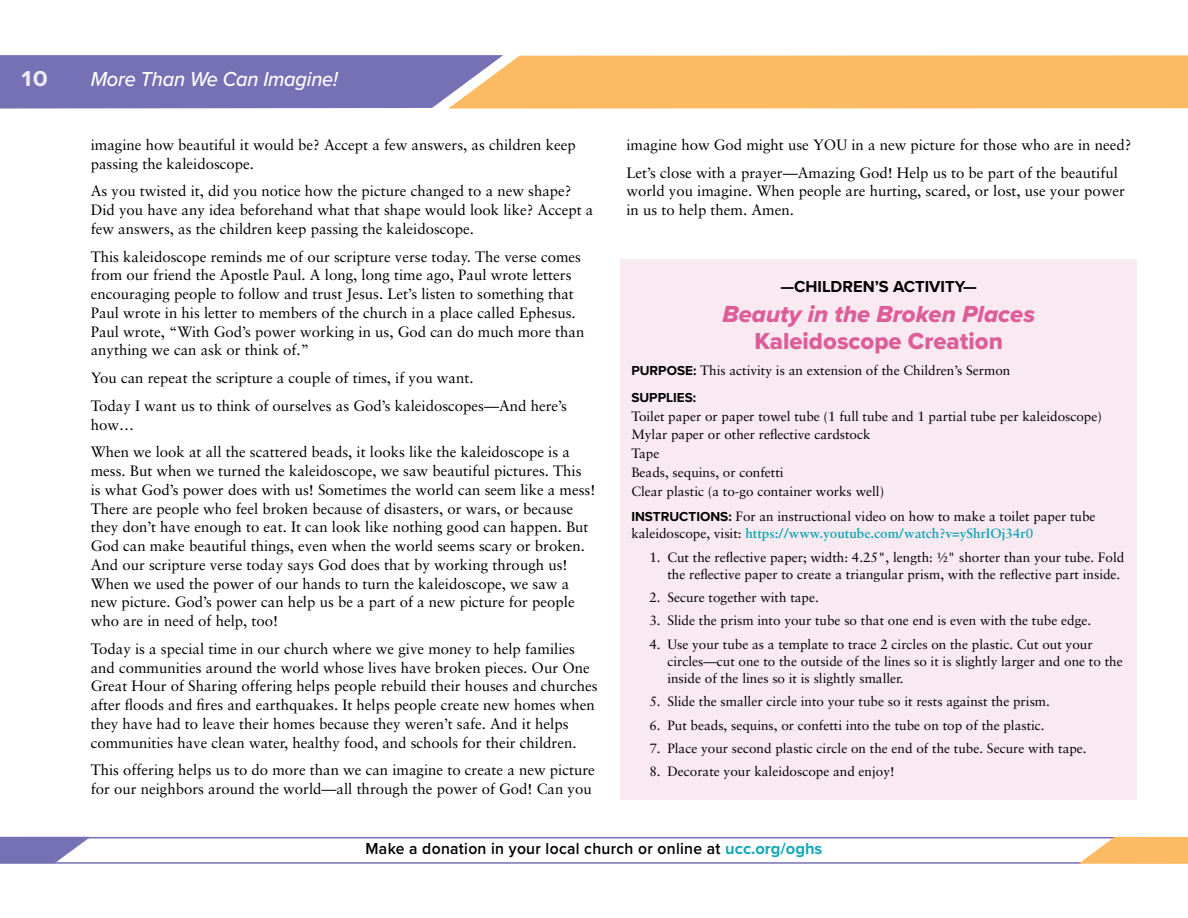
<style>
.page{position:relative;width:1188px;height:918px;background:#fff}
.page>*{position:absolute;margin:0;border:0;box-sizing:border-box;transform-origin:0 0}
.t1{font:24px "Proxima Nova Extrabld It";color:#dd5d99}
.t2{font:24px "Proxima Nova Extrabld";color:#dd5d99}
.t3{font:700 22.35px "Proxima Nova";color:#ebeaf5;scale:1.09 1}
.t4{font:italic 500 21px "Proxima Nova";letter-spacing:-.01em;color:#fff;scale:.95 1}
.t5{font:600 16.5px "Proxima Nova";letter-spacing:.02em;color:#000;scale:.95 1}
.t6{font:700 16.5px "Proxima Nova";color:#000}
.t7{font:15px/18.8px "Sabon";color:#000}
.t8{font:13.5px/18.8px "Sabon";color:#000}
.t9{font:700 13.5px "Proxima Nova";color:#000}
.s1{font-family:"Proxima Nova";font-weight:700}
.s2{font-weight:700;color:#15a8b7}
</style>
<div class="page">
<div style="left:620px;top:259px;width:517px;height:540px;background:#f9e9f0"></div>
<svg style="left:0;top:836px;width:90px;height:26px"></svg>
<svg style="left:0;top:55px;width:1188px;height:54px;background:#c89f87"></svg>
<hr style="left:0;top:862px;width:1081px;height:2px;background:#7670b4">
<hr style="left:22px;top:837px;width:1093px;height:1px;background:#7670b4">
<svg style="left:1079px;top:837px;width:109px;height:27px;background:#fac27b"></svg>
<h2 class="t3" style="left:22px;top:65px;width:26px">10</h2>
<h3 class="t4" style="left:91px;top:67px;width:262px">More Than We Can Imagine!</h3>
<p class="t7" style="left:91px;top:135px;width:487px">imagine how beautiful it would be? Accept a few answers, as children keep passing the kaleidoscope.</p>
<p class="t7" style="left:91px;top:182px;width:504px">As you twisted it, did you notice how the picture changed to a new shape?<br>Did you have any idea beforehand what that shape would look like? Accept a few answers, as the children keep passing the kaleidoscope.</p>
<p class="t7" style="left:91px;top:247px;width:495px">This kaleidoscope reminds me of our scripture verse today. The verse comes from our friend the Apostle Paul. A long, long time ago, Paul wrote letters encouraging people to follow and trust Jesus. Let’s listen to something that Paul wrote in his letter to members of the church in a place called Ephesus.<br>Paul wrote, “With God’s power working in us, God can do much more than anything we can ask or think of.”</p>
<p class="t7" style="left:91px;top:364px;width:478px;line-height:27.8px">You can repeat the scripture a couple of times, if you want.<br>Today I want us to think of ourselves as God’s kaleidoscopes—And here’s</p>
<p class="t7" style="left:91px;top:410px;width:481px;line-height:27.8px">how…<br>When we look at all the scattered beads, it looks like the kaleidoscope is a</p>
<p class="t7" style="left:91px;top:461px;width:506px">mess. But when we turned the kaleidoscope, we saw beautiful pictures. This<br>is what God’s power does with us! Sometimes the world can seem like a mess!<br>There are people who feel broken because of disasters, or wars, or because they don’t have enough to eat. It can look like nothing good can happen. But God can make beautiful things, even when the world seems scary or broken.<br>And our scripture verse today says God does that by working through us!<br>When we used the power of our hands to turn the kaleidoscope, we saw a new picture. God’s power can help us be a part of a new picture for people who are in need of help, too!</p>
<p class="t7" style="left:91px;top:639px;width:508px">Today is a special time in our church where we give money to help families and communities around the world whose lives have broken pieces. Our One Great Hour of Sharing offering helps people rebuild their houses and churches after floods and fires and earthquakes. It helps people create new homes when they have had to leave their homes because they weren’t safe. And it helps communities have clean water, healthy food, and schools for their children.</p>
<p class="t7" style="left:91px;top:761px;width:506px">This offering helps us to do more than we can imagine to create a new picture for our neighbors around the world—all through the power of God! Can you</p>
<p class="t7" style="left:626px;top:131px;width:507px;line-height:27.8px">imagine how God might use YOU in a new picture for those who are in need?<br>Let’s close with a prayer—Amazing God! Help us to be part of the beautiful</p>
<p class="t7" style="left:626px;top:182px;width:500px">world you imagine. When people are hurting, scared, or lost, use your power in us to help them. Amen.</p>
<p class="t6" style="left:780px;top:276px;width:198px">—CHILDREN’S ACTIVITY—</p>
<h1 class="t1" style="left:722px;top:299px;width:314px">Beauty in the Broken Places</h1>
<h1 class="t2" style="left:754px;top:326px;width:250px">Kaleidoscope Creation</h1>
<p class="t8" style="left:631px;top:361px;width:381px"><span class="s1">PURPOSE:</span> This activity is an extension of the Children’s Sermon</p>
<p class="t9" style="left:631px;top:389px;width:66px">SUPPLIES:</p>
<p class="t8" style="left:631px;top:407px;width:472px">Toilet paper or paper towel tube (1 full tube and 1 partial tube per kaleidoscope)<br>Mylar paper or other reflective cardstock<br>Tape<br>Beads, sequins, or confetti<br>Clear plastic (a to-go container works well)</p>
<p class="t8" style="left:631px;top:508px;width:466px;line-height:17.2px"><span class="s1">INSTRUCTIONS:</span> For an instructional video on how to make a toilet paper tube kaleidoscope, visit: <span class="s2">https://www.youtube.com/watch?v=yShrIOj34r0</span></p>
<p class="t8" style="left:649px;top:548px;width:476px;line-height:17.2px;text-align:right">1. Cut the reflective paper; width: 4.25", length: ½" shorter than your tube. Fold the reflective paper to create a triangular prism, with the reflective part inside.</p>
<p class="t8" style="left:649px;top:588px;width:171px">2. Secure together with tape.</p>
<p class="t8" style="left:649px;top:611px;width:443px">3. Slide the prism into your tube so that one end is even with the tube edge.</p>
<p class="t8" style="left:667px;top:635px;width:457px;line-height:17.2px;text-indent:-18px">4. Use your tube as a template to trace 2 circles on the plastic. Cut out your circles—cut one to the outside of the lines so it is slightly larger and one to the inside of the lines so it is slightly smaller.</p>
<p class="t8" style="left:649px;top:692px;width:402px">5. Slide the smaller circle into your tube so it rests against the prism.</p>
<p class="t8" style="left:649px;top:716px;width:397px">6. Put beads, sequins, or confetti into the tube on top of the plastic.</p>
<p class="t8" style="left:649px;top:739px;width:439px">7. Place your second plastic circle on the end of the tube. Secure with tape.</p>
<p class="t8" style="left:649px;top:762px;width:247px">8. Decorate your kaleidoscope and enjoy!</p>
<p class="t5" style="left:366px;top:839px;width:482px">Make a donation in your local church or online at <span class="s2">ucc.org/oghs</span></p>
</div>
